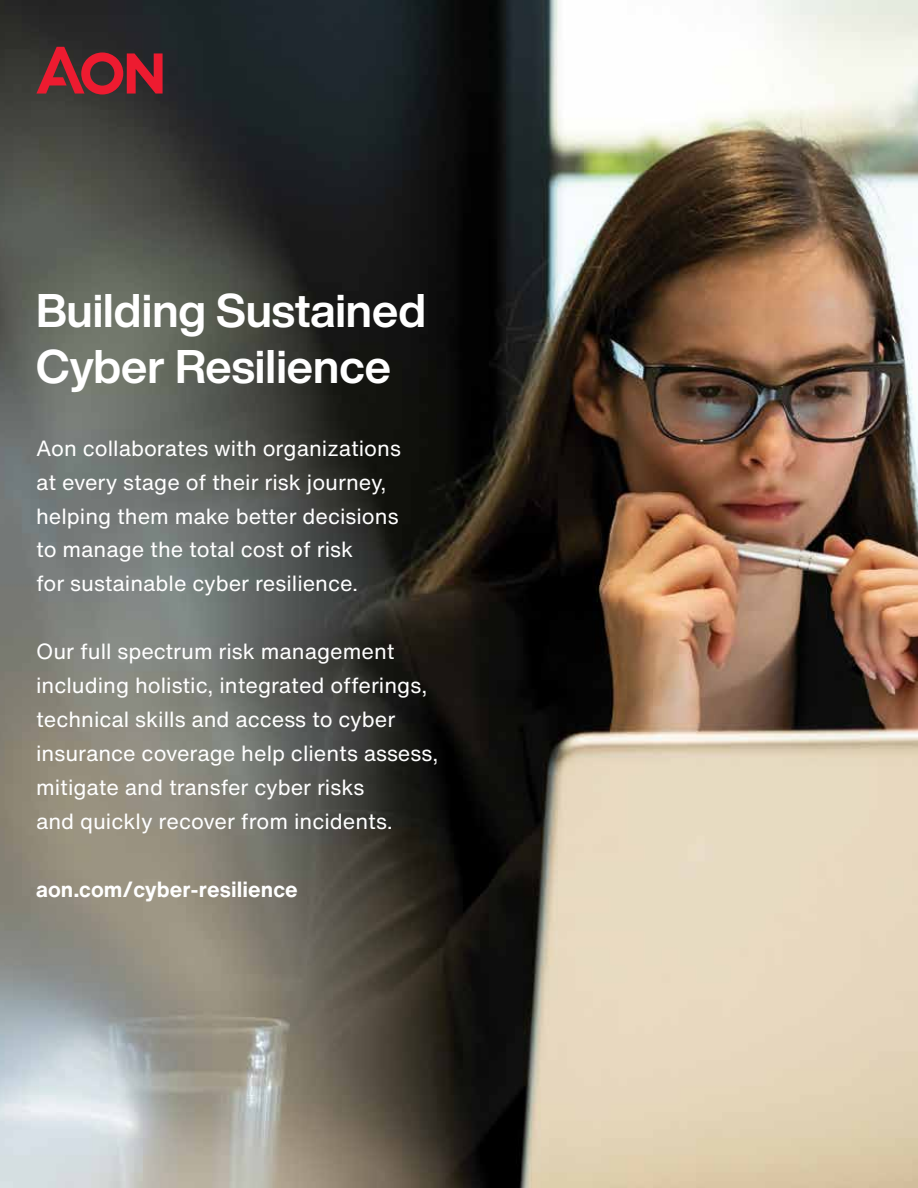
<style>
.page{position:relative;width:918px;height:1188px;background:#fff}
.page>*{position:absolute;margin:0;border:0;box-sizing:border-box;transform-origin:0 0}
.t1{font:700 46.35px/55.7px "Helvetica Now Display";color:#fff}
.t2{font:21.6px/34px "Helvetica Now Text";color:#fff}
.t3{font:700 21.6px "Helvetica Now Text";color:#fff}
</style>
<div class="page">
<img style="left:0;top:0;width:918px;height:1188px">
<svg style="left:36px;top:47px;width:127px;height:48px;background:#85252e"></svg>
<h1 class="t1" style="left:36px;top:283px;width:391px">Building Sustained<br>Cyber Resilience</h1>
<p class="t2" style="left:36px;top:431px;width:366px">Aon collaborates with organizations at every stage of their risk journey, helping them make better decisions to manage the total cost of risk<br>for sustainable cyber resilience.</p>
<p class="t2" style="left:36px;top:635px;width:404px">Our full spectrum risk management including holistic, integrated offerings, technical skills and access to cyber insurance coverage help clients assess, mitigate and transfer cyber risks<br>and quickly recover from incidents.</p>
<p class="t3" style="left:36px;top:875px;width:263px">aon.com/cyber-resilience</p>
</div>
